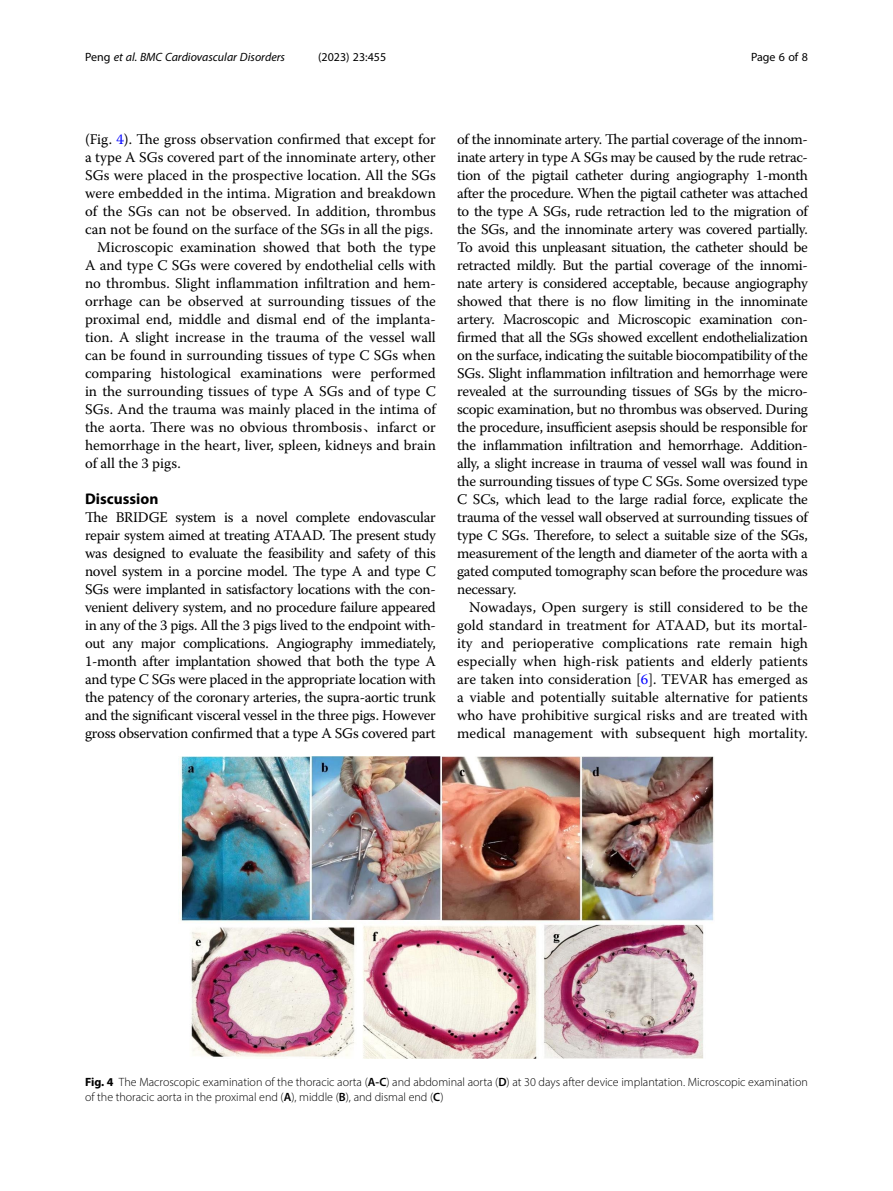
<style>
.page{position:relative;width:893px;height:1191px;background:#fff}
.page>*{position:absolute;margin:0;border:0;box-sizing:border-box;transform-origin:0 0}
.Head_1{font:700 15.45px "Myriad Pro";color:#000}
.Body_Text{font:14.7px/18px "Warnock Pro";letter-spacing:-.02em;color:#000;text-align:justify}
.Body_Text_Indent{font:14.7px/18px "Warnock Pro";color:#000;text-align:justify}
.Figure_Caption{font:300 12px/15px "Myriad Pro";color:#000}
.t1{font:italic 12px "Myriad Pro";color:#000}
.t2{font:12px "Myriad Pro";color:#000}
.s1{font-style:normal}
.s2{color:#00f}
.s3{font-family:"Sim Sun"}
.s4{font-weight:700}
.s5{font-weight:600}
</style>
<div class="page">
<img style="left:180px;top:757px;width:534px;height:302px">
<p class="t1" style="left:85px;top:50px;width:202px"><span class="s1">Peng</span> et al. BMC Cardiovascular Disorders</p>
<p class="t2" style="left:318px;top:50px;width:70px">(2023) 23:455</p>
<p class="t2" style="left:751px;top:50px;width:58px">Page 6 of 8</p>
<p class="Body_Text_Indent" style="left:85px;top:130px;width:352px">(Fig. <span class="s2">4</span>). The gross observation confirmed that except for a type A SGs covered part of the innominate artery, other SGs were placed in the prospective location. All the SGs were embedded in the intima. Migration and breakdown of the SGs can not be observed. In addition, thrombus can not be found on the surface of the SGs in all the pigs.</p>
<p class="Body_Text_Indent" style="left:85px;top:238px;width:352px;text-indent:12px">Microscopic examination showed that both the type A and type C SGs were covered by endothelial cells with no thrombus. Slight inflammation infiltration and hem&shy;orrhage can be observed at surrounding tissues of the proximal end, middle and dismal end of the implanta&shy;tion. A slight increase in the trauma of the vessel wall can be found in surrounding tissues of type C SGs when comparing histological examinations were performed in the surrounding tissues of type A SGs and of type C SGs. And the trauma was mainly placed in the intima of the aorta. There was no obvious thrombosis<span class="s3">、</span>infarct or hemorrhage in the heart, liver, spleen, kidneys and brain of all the 3 pigs.</p>
<p class="Head_1" style="left:85px;top:489px;width:75px">Discussion</p>
<p class="Body_Text" style="left:85px;top:508px;width:352px">The BRIDGE system is a novel complete endovascular repair system aimed at treating ATAAD. The present study was designed to evaluate the feasibility and safety of this novel system in a porcine model. The type A and type C SGs were implanted in satisfactory locations with the con&shy;venient delivery system, and no procedure failure appeared in any of the 3 pigs. All the 3 pigs lived to the endpoint with&shy;out any major complications. Angiography immediately, 1-month after implantation showed that both the type A and type C SGs were placed in the appropriate location with the patency of the coronary arteries, the supra-aortic trunk and the significant visceral vessel in the three pigs. However gross observation confirmed that a type A SGs covered part</p>
<p class="Body_Text" style="left:457px;top:130px;width:352px">of the innominate artery. The partial coverage of the innom&shy;inate artery in type A SGs may be caused by the rude retrac&shy;tion of the pigtail catheter during angiography 1-month after the procedure. When the pigtail catheter was attached to the type A SGs, rude retraction led to the migration of the SGs, and the innominate artery was covered partially.<br>To avoid this unpleasant situation, the catheter should be retracted mildly. But the partial coverage of the innomi&shy;nate artery is considered acceptable, because angiography showed that there is no flow limiting in the innominate artery. Macroscopic and Microscopic examination con&shy;firmed that all the SGs showed excellent endothelialization on the surface, indicating the suitable biocompatibility of the SGs. Slight inflammation infiltration and hemorrhage were revealed at the surrounding tissues of SGs by the micro&shy;scopic examination, but no thrombus was observed. During the procedure, insufficient asepsis should be responsible for the inflammation infiltration and hemorrhage. Addition&shy;ally, a slight increase in trauma of vessel wall was found in the surrounding tissues of type C SGs. Some oversized type C SCs, which lead to the large radial force, explicate the trauma of the vessel wall observed at surrounding tissues of type C SGs. Therefore, to select a suitable size of the SGs, measurement of the length and diameter of the aorta with a gated computed tomography scan before the procedure was necessary.</p>
<p class="Body_Text_Indent" style="left:457px;top:598px;width:352px;text-indent:12px">Nowadays, Open surgery is still considered to be the gold standard in treatment for ATAAD, but its mortal&shy;ity and perioperative complications rate remain high especially when high-risk patients and elderly patients are taken into consideration [<span class="s2">6</span>]. TEVAR has emerged as a viable and potentially suitable alternative for patients who have prohibitive surgical risks and are treated with medical management with subsequent high mortality.</p>
<p class="Figure_Caption" style="left:85px;top:1074px;width:724px"><span class="s4">Fig. 4</span> The Macroscopic examination of the thoracic aorta (<span class="s5">A-C</span>) and abdominal aorta (<span class="s5">D</span>) at 30 days after device implantation. Microscopic examination of the thoracic aorta in the proximal end (<span class="s5">A</span>), middle (<span class="s5">B</span>), and dismal end (<span class="s5">C</span>)</p>
</div>
